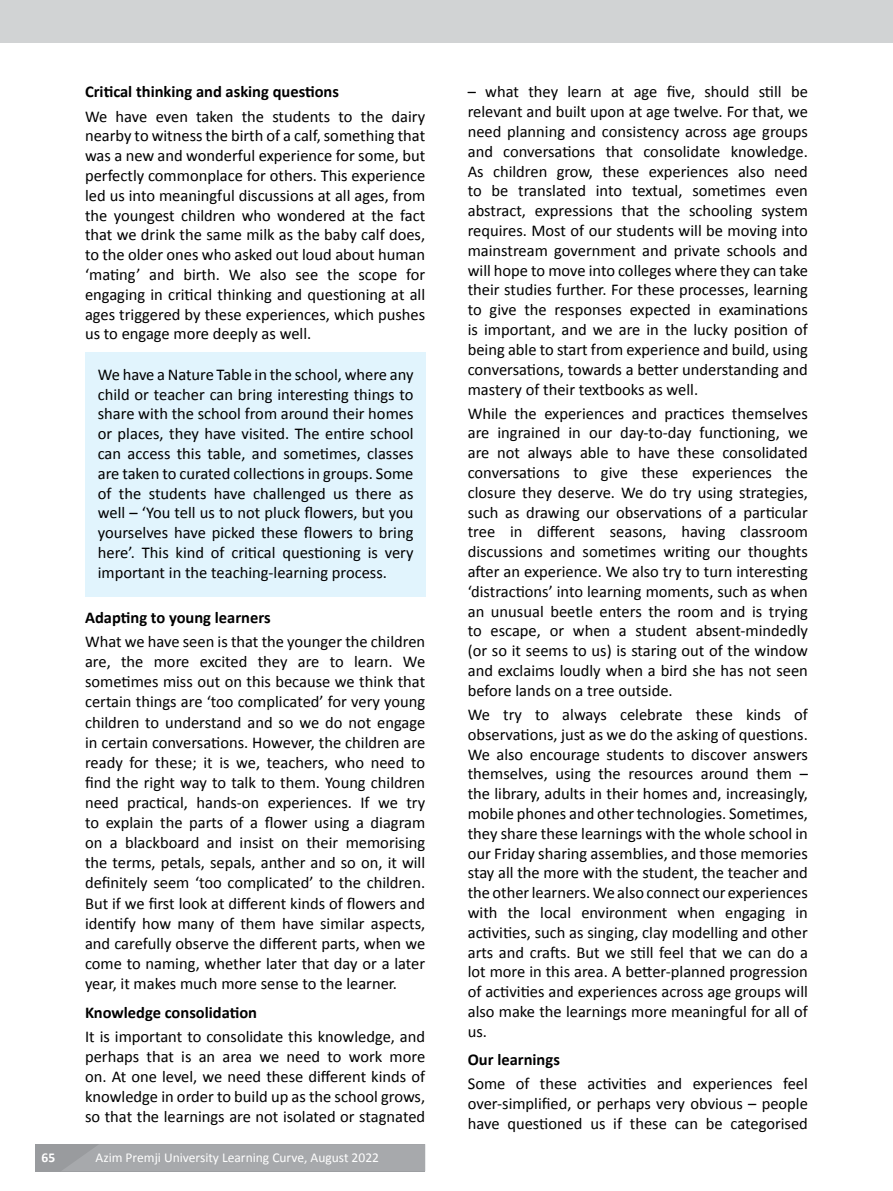
<style>
.page{position:relative;width:893px;height:1191px;background:#fff}
.page>*{position:absolute;margin:0;border:0;box-sizing:border-box;transform-origin:0 0}
.t1{font:16.5px/19.8px "Calibri";color:#000;text-align:justify}
.t2{font:700 16.5px "Calibri";color:#000}
.t3{font:13.5px "Calibri";color:#fff}
.t4{font:700 13.5px "Calibri";color:#fff}
</style>
<div class="page">
<div style="left:85px;top:352px;width:340px;height:245px;background:#e1f4fd"></div>
<div style="left:0;top:0;width:893px;height:43px;background:#d1d3d4"></div>
<div style="left:35px;top:1144px;width:390px;height:27px;background:#999b9e"></div>
<div style="left:62px;top:1144px;width:363px;height:27px;background:#a7a9ac"></div>
<p class="t2" style="left:85px;top:82px;width:255px">Critical thinking and asking questions</p>
<p class="t1" style="left:85px;top:106px;width:342px">We have even taken the students to the dairy nearby to witness the birth of a calf, something that was a new and wonderful experience for some, but perfectly commonplace for others. This experience led us into meaningful discussions at all ages, from the youngest children who wondered at the fact that we drink the same milk as the baby calf does, to the older ones who asked out loud about human ‘mating’ and birth. We also see the scope for engaging in critical thinking and questioning at all ages triggered by these experiences, which pushes us to engage more deeply as well.</p>
<p class="t1" style="left:98px;top:364px;width:317px">We have a Nature Table in the school, where any child or teacher can bring interesting things to share with the school from around their homes or places, they have visited. The entire school can access this table, and sometimes, classes are taken to curated collections in groups. Some of the students have challenged us there as well – ‘You tell us to not pluck flowers, but you yourselves have picked these flowers to bring here’. This kind of critical questioning is very important in the teaching-learning process.</p>
<p class="t2" style="left:85px;top:607px;width:187px">Adapting to young learners</p>
<p class="t1" style="left:85px;top:631px;width:342px">What we have seen is that the younger the children are, the more excited they are to learn. We sometimes miss out on this because we think that certain things are ‘too complicated’ for very young children to understand and so we do not engage in certain conversations. However, the children are ready for these; it is we, teachers, who need to find the right way to talk to them. Young children need practical, hands-on experiences. If we try to explain the parts of a flower using a diagram on a blackboard and insist on their memorising the terms, petals, sepals, anther and so on, it will definitely seem ‘too complicated’ to the children.<br>But if we first look at different kinds of flowers and identify how many of them have similar aspects, and carefully observe the different parts, when we come to naming, whether later that day or a later year, it makes much more sense to the learner.</p>
<p class="t2" style="left:85px;top:1001px;width:174px">Knowledge consolidation</p>
<p class="t1" style="left:85px;top:1026px;width:342px">It is important to consolidate this knowledge, and perhaps that is an area we need to work more on. At one level, we need these different kinds of knowledge in order to build up as the school grows, so that the learnings are not isolated or stagnated</p>
<p class="t4" style="left:42px;top:1149px;width:15px">65</p>
<p class="t3" style="left:96px;top:1148px;width:285px">Azim Premji University Learning Curve, August 2022</p>
<p class="t1" style="left:468px;top:82px;width:342px">– what they learn at age five, should still be relevant and built upon at age twelve. For that, we need planning and consistency across age groups and conversations that consolidate knowledge.<br>As children grow, these experiences also need to be translated into textual, sometimes even abstract, expressions that the schooling system requires. Most of our students will be moving into mainstream government and private schools and will hope to move into colleges where they can take their studies further. For these processes, learning to give the responses expected in examinations is important, and we are in the lucky position of being able to start from experience and build, using conversations, towards a better understanding and mastery of their textbooks as well.</p>
<p class="t1" style="left:468px;top:403px;width:342px">While the experiences and practices themselves are ingrained in our day-to-day functioning, we are not always able to have these consolidated conversations to give these experiences the closure they deserve. We do try using strategies, such as drawing our observations of a particular tree in different seasons, having classroom discussions and sometimes writing our thoughts after an experience. We also try to turn interesting ‘distractions’ into learning moments, such as when an unusual beetle enters the room and is trying to escape, or when a student absent-mindedly (or so it seems to us) is staring out of the window and exclaims loudly when a bird she has not seen before lands on a tree outside.</p>
<p class="t1" style="left:468px;top:704px;width:342px">We try to always celebrate these kinds of observations, just as we do the asking of questions.<br>We also encourage students to discover answers themselves, using the resources around them – the library, adults in their homes and, increasingly, mobile phones and other technologies. Sometimes, they share these learnings with the whole school in our Friday sharing assemblies, and those memories stay all the more with the student, the teacher and the other learners. We also connect our experiences with the local environment when engaging in activities, such as singing, clay modelling and other arts and crafts. But we still feel that we can do a lot more in this area. A better-planned progression of activities and experiences across age groups will also make the learnings more meaningful for all of us.</p>
<p class="t2" style="left:468px;top:1049px;width:94px">Our learnings</p>
<p class="t1" style="left:468px;top:1074px;width:342px">Some of these activities and experiences feel over-simplified, or perhaps very obvious – people have questioned us if these can be categorised</p>
</div>
